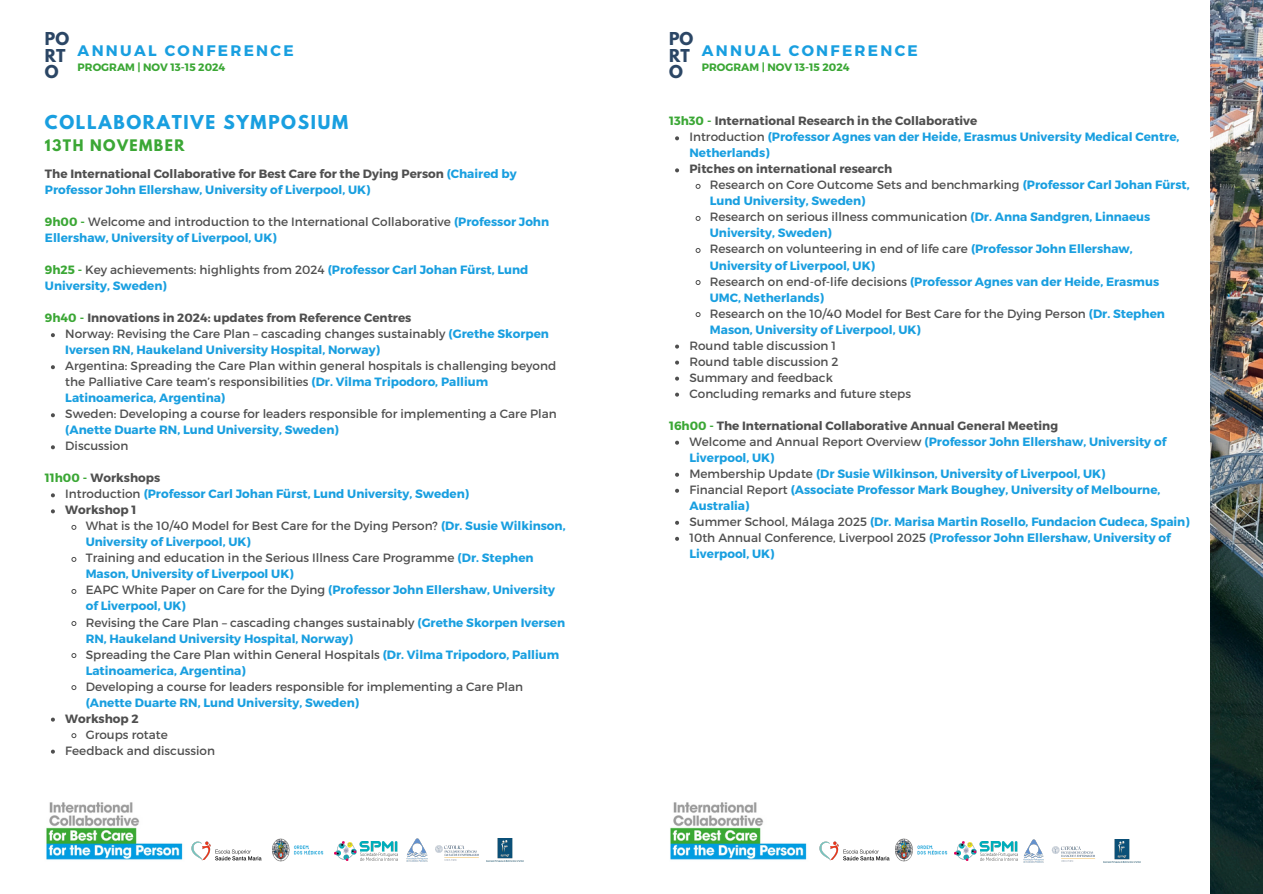
<style>
.page{position:relative;width:1263px;height:894px;background:#fff}
.page>*{position:absolute;margin:0;border:0;box-sizing:border-box;transform-origin:0 0}
.t1{font:700 16.95px "League Spartan";letter-spacing:.1em;color:#199fe0}
.t2{font:700 15.75px/16.8px "League Spartan";color:#2b4665}
.t3{font:700 15.3px "Montserrat";letter-spacing:.15em;color:#199fe0}
.t4{font:700 14.1px "League Spartan";letter-spacing:.1em;color:#3ba735}
.t5{font:700 12px/16px "Montserrat";color:#199fe0}
.t6{font:12px/16px "Montserrat";color:#4f4f4f}
.t7{font:700 12px "Montserrat";color:#4f4f4f}
.t8{font:700 10.65px "Montserrat";color:#3ba735}
.s1{color:#4f4f4f}
.s2{font-weight:700;color:#3ba735}
.s3{font-weight:700;color:#199fe0}
.s4{color:#3ba735}
.s5{font-weight:400;color:#4f4f4f}
.s6{font-weight:700}
</style>
<div class="page">
<img style="left:1211px;top:0;width:51px;height:893px">
<svg style="left:51px;top:333px;width:4px;height:4px"></svg>
<svg style="left:51px;top:365px;width:4px;height:4px"></svg>
<svg style="left:51px;top:413px;width:4px;height:4px"></svg>
<svg style="left:51px;top:445px;width:4px;height:4px"></svg>
<svg style="left:51px;top:493px;width:4px;height:4px"></svg>
<svg style="left:51px;top:509px;width:4px;height:4px"></svg>
<svg style="left:71px;top:524px;width:6px;height:6px"></svg>
<svg style="left:71px;top:557px;width:6px;height:5px"></svg>
<svg style="left:71px;top:589px;width:6px;height:5px"></svg>
<svg style="left:71px;top:621px;width:6px;height:5px"></svg>
<svg style="left:71px;top:653px;width:6px;height:5px"></svg>
<svg style="left:71px;top:685px;width:6px;height:5px"></svg>
<svg style="left:51px;top:717px;width:4px;height:4px"></svg>
<svg style="left:71px;top:733px;width:6px;height:5px"></svg>
<svg style="left:51px;top:749px;width:4px;height:4px"></svg>
<img style="left:192px;top:841px;width:70px;height:19px">
<img style="left:46px;top:802px;width:137px;height:58px">
<img style="left:272px;top:838px;width:52px;height:23px">
<img style="left:334px;top:841px;width:63px;height:19px">
<img style="left:819px;top:841px;width:70px;height:19px">
<img style="left:670px;top:802px;width:137px;height:58px">
<img style="left:895px;top:838px;width:52px;height:23px">
<img style="left:954px;top:841px;width:63px;height:19px">
<img style="left:407px;top:838px;width:20px;height:22px">
<img style="left:435px;top:845px;width:44px;height:15px">
<img style="left:497px;top:838px;width:16px;height:21px">
<img style="left:1023px;top:839px;width:21px;height:23px">
<img style="left:1052px;top:846px;width:43px;height:15px">
<img style="left:1103px;top:839px;width:37px;height:23px">
<svg style="left:675px;top:136px;width:4px;height:4px"></svg>
<svg style="left:675px;top:168px;width:4px;height:4px"></svg>
<svg style="left:695px;top:183px;width:6px;height:6px"></svg>
<svg style="left:695px;top:216px;width:6px;height:5px"></svg>
<svg style="left:695px;top:248px;width:6px;height:5px"></svg>
<svg style="left:695px;top:280px;width:6px;height:5px"></svg>
<svg style="left:695px;top:312px;width:6px;height:5px"></svg>
<svg style="left:675px;top:344px;width:4px;height:4px"></svg>
<svg style="left:675px;top:360px;width:4px;height:4px"></svg>
<svg style="left:675px;top:376px;width:4px;height:4px"></svg>
<svg style="left:675px;top:392px;width:4px;height:4px"></svg>
<svg style="left:675px;top:440px;width:4px;height:4px"></svg>
<svg style="left:675px;top:472px;width:4px;height:4px"></svg>
<svg style="left:675px;top:488px;width:4px;height:4px"></svg>
<svg style="left:675px;top:520px;width:4px;height:4px"></svg>
<svg style="left:675px;top:536px;width:4px;height:4px"></svg>
<h1 class="t2" style="left:45px;top:32px;width:26px">PO<br>RT<br>O</h1>
<h2 class="t3" style="left:78px;top:41px;width:218px">ANNUAL CONFERENCE</h2>
<p class="t8" style="left:78px;top:60px;width:149px">PROGRAM | NOV 13-15 2024</p>
<p class="t1" style="left:45px;top:114px;width:305px">COLLABORATIVE SYMPOSIUM</p>
<p class="t4" style="left:45px;top:138px;width:141px">13TH NOVEMBER</p>
<h4 class="t5" style="left:45px;top:165px;width:473px"><span class="s1">The International Collaborative for Best Care for the Dying Person</span> (Chaired by<br>Professor John Ellershaw, University of Liverpool, UK)</h4>
<h3 class="t6" style="left:45px;top:213px;width:506px"><span class="s2">9h00 -</span> Welcome and introduction to the International Collaborative <span class="s3">(Professor John<br>Ellershaw, University of Liverpool, UK)</span></h3>
<p class="t5" style="left:45px;top:261px;width:485px"><span class="s4">9h25 -</span> <span class="s5">Key achievements: highlights from 2024</span> (Professor Carl Johan Fürst, Lund<br>University, Sweden)</p>
<p class="t7" style="left:45px;top:310px;width:368px"><span class="s4">9h40 -</span> Innovations in 2024: updates from Reference Centres</p>
<p class="t5" style="left:65px;top:325px;width:485px"><span class="s5">Norway: Revising the Care Plan – cascading changes sustainably</span> (Grethe Skorpen<br>Iversen RN, Haukeland University Hospital, Norway)</p>
<p class="t6" style="left:65px;top:357px;width:492px">Argentina: Spreading the Care Plan within general hospitals is challenging beyond the Palliative Care team’s responsibilities <span class="s3">(Dr. Vilma Tripodoro, Pallium<br>Latinoamerica, Argentina)</span></p>
<h3 class="t6" style="left:65px;top:405px;width:493px">Sweden: Developing a course for leaders responsible for implementing a Care Plan <span class="s3">(Anette Duarte RN, Lund University, Sweden)</span></h3>
<p class="t6" style="left:65px;top:437px;width:65px">Discussion</p>
<p class="t7" style="left:45px;top:470px;width:117px"><span class="s4">11h00 -</span> Workshops</p>
<p class="t5" style="left:65px;top:485px;width:405px"><span class="s5">Introduction</span> (Professor Carl Johan Fürst, Lund University, Sweden)</p>
<p class="t7" style="left:65px;top:502px;width:73px">Workshop 1</p>
<p class="t6" style="left:86px;top:517px;width:481px">What is the 10/40 Model for Best Care for the Dying Person? <span class="s3">(Dr. Susie Wilkinson,</span></p>
<p class="t6" style="left:86px;top:533px;width:449px"><span class="s3">University of Liverpool, UK)<br></span>Training and education in the Serious Illness Care Programme <span class="s3">(Dr. Stephen</span></p>
<p class="t5" style="left:86px;top:565px;width:471px">Mason, University of Liverpool UK)<br><span class="s5">EAPC White Paper on Care for the Dying</span> (Professor John Ellershaw, University</p>
<p class="t6" style="left:86px;top:597px;width:481px"><span class="s3">of Liverpool, UK)<br></span>Revising the Care Plan – cascading changes sustainably <span class="s3">(Grethe Skorpen Iversen</span></p>
<p class="t5" style="left:86px;top:629px;width:475px">RN, Haukeland University Hospital, Norway)<br><span class="s5">Spreading the Care Plan within General Hospitals</span> (Dr. Vilma Tripodoro, Pallium</p>
<p class="t6" style="left:86px;top:661px;width:439px"><span class="s3">Latinoamerica, Argentina)<br></span>Developing a course for leaders responsible for implementing a Care Plan</p>
<p class="t5" style="left:65px;top:693px;width:295px;text-indent:20px">(Anette Duarte RN, Lund University, Sweden)<br><span class="s1">Workshop 2</span></p>
<p class="t6" style="left:86px;top:725px;width:84px">Groups rotate</p>
<p class="t6" style="left:65px;top:741px;width:151px">Feedback and discussion</p>
<h1 class="t2" style="left:669px;top:32px;width:26px">PO<br>RT<br>O</h1>
<h3 class="t3" style="left:702px;top:41px;width:218px">ANNUAL CONFERENCE</h3>
<h4 class="t8" style="left:702px;top:60px;width:149px">PROGRAM | NOV 13-15 2024</h4>
<p class="t7" style="left:669px;top:113px;width:310px"><span class="s4">13h30 -</span> International Research in the Collaborative</p>
<p class="t5" style="left:689px;top:128px;width:491px"><span class="s5">Introduction</span> (Professor Agnes van der Heide, Erasmus University Medical Centre,<br>Netherlands)</p>
<p class="t6" style="left:710px;top:160px;width:481px;text-indent:-20px"><span class="s6">Pitches on international research<br></span>Research on Core Outcome Sets and benchmarking <span class="s3">(Professor Carl Johan Fürst,</span></p>
<p class="t5" style="left:710px;top:192px;width:442px">Lund University, Sweden)<br><span class="s5">Research on serious illness communication</span> (Dr. Anna Sandgren, Linnaeus</p>
<p class="t5" style="left:710px;top:224px;width:424px">University, Sweden)<br><span class="s5">Research on volunteering in end of life care</span> (Professor John Ellershaw,</p>
<p class="t5" style="left:710px;top:256px;width:451px">University of Liverpool, UK)<br><span class="s5">Research on end-of-life decisions</span> (Professor Agnes van der Heide, Erasmus</p>
<p class="t6" style="left:710px;top:288px;width:457px"><span class="s3">UMC, Netherlands)<br></span>Research on the 10/40 Model for Best Care for the Dying Person <span class="s3">(Dr. Stephen</span></p>
<h3 class="t5" style="left:689px;top:320px;width:233px;text-indent:20px">Mason, University of Liverpool, UK)<br><span class="s5">Round table discussion 1</span></h3>
<p class="t6" style="left:689px;top:352px;width:151px">Round table discussion 2</p>
<p class="t6" style="left:689px;top:368px;width:145px">Summary and feedback</p>
<p class="t6" style="left:689px;top:384px;width:223px">Concluding remarks and future steps</p>
<p class="t7" style="left:669px;top:417px;width:391px"><span class="s4">16h00 -</span> The International Collaborative Annual General Meeting</p>
<p class="t5" style="left:689px;top:432px;width:478px"><span class="s5">Welcome and Annual Report Overview</span> (Professor John Ellershaw, University of<br>Liverpool, UK)</p>
<p class="t5" style="left:689px;top:464px;width:418px"><span class="s5">Membership Update</span> (Dr Susie Wilkinson, University of Liverpool, UK)</p>
<p class="t5" style="left:689px;top:480px;width:472px"><span class="s5">Financial Report</span> (Associate Professor Mark Boughey, University of Melbourne,<br>Australia)</p>
<p class="t5" style="left:689px;top:512px;width:502px"><span class="s5">Summer School, Málaga 2025</span> (Dr. Marisa Martin Rosello, Fundacion Cudeca, Spain)</p>
<p class="t5" style="left:689px;top:528px;width:483px"><span class="s5">10th Annual Conference, Liverpool 2025</span> (Professor John Ellershaw, University of<br>Liverpool, UK)</p>
</div>
